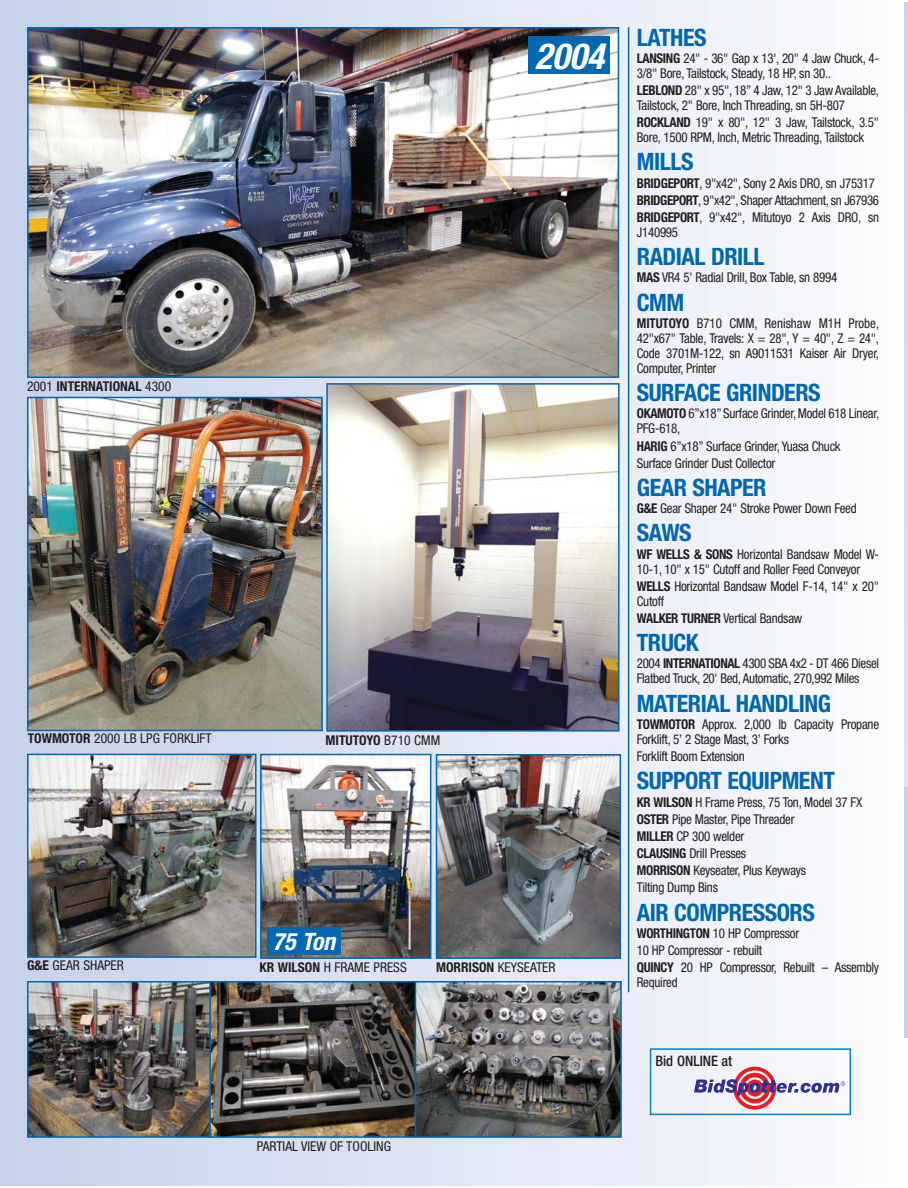
<style>
.page{position:relative;width:908px;height:1188px;background:#fff}
.page>*{position:absolute;margin:0;border:0;box-sizing:border-box;transform-origin:0 0}
.t1{font:italic 700 condensed 36px "Helvetica Neue";color:#fff}
.t2{font:700 condensed 24px "Helvetica Neue";letter-spacing:-.02em;color:#0067b1}
.t3{font:italic 700 condensed 24px "Helvetica Neue";color:#fff}
.t4{font:500 condensed 14.4px "Helvetica Neue";color:#231f20}
.t5{font:condensed 13.5px/15px "Helvetica Neue";letter-spacing:-.02em;color:#231f20;scale:.96 1}
.t6{font:condensed 13.5px "Helvetica Neue";color:#231f20}
.t7{font:700 condensed 13.5px "Helvetica Neue";color:#231f20}
.s1{font-weight:400}
.s2{font-weight:700}
</style>
<div class="page">
<div style="left:902px;top:2px;width:6px;height:923px;background:#d5dcf0"></div>
<div style="left:873px;top:788px;width:35px;height:250px;background:#c6d2eb"></div>
<div style="left:1px;top:0;width:903px;height:1186px;background:linear-gradient(to right,#c4d0ea,#fbfbfe)"></div>
<hr style="left:628px;top:27px;width:1px;height:965px;background:#0067b1">
<div style="left:650px;top:1048px;width:201px;height:67px;border:2px solid #0083c8"></div>
<div style="left:733px;top:1066px;width:44px;height:44px;border:1px solid #fff;border-radius:50%"></div>
<svg style="left:733px;top:1067px;width:43px;height:43px"></svg>
<svg style="left:737px;top:1070px;width:35px;height:36px"></svg>
<div style="left:739px;top:1073px;width:31px;height:30px;background:#ed1c24;border-radius:50%"></div>
<svg style="left:693px;top:1076px;width:153px;height:24px"></svg>
<img style="left:30px;top:30px;width:586px;height:345px">
<div style="left:27px;top:27px;width:592px;height:351px;border:2px solid #0067b1"></div>
<img style="left:30px;top:400px;width:290px;height:328px">
<div style="left:27px;top:397px;width:296px;height:334px;border:2px solid #0067b1"></div>
<img style="left:329px;top:386px;width:287px;height:343px">
<div style="left:326px;top:383px;width:293px;height:349px;border:2px solid #0067b1"></div>
<img style="left:263px;top:757px;width:165px;height:199px">
<div style="left:260px;top:754px;width:171px;height:205px;border:2px solid #0067b1"></div>
<img style="left:439px;top:757px;width:179px;height:199px">
<div style="left:436px;top:754px;width:185px;height:205px;border:2px solid #0067b1"></div>
<img style="left:30px;top:984px;width:179px;height:151px">
<div style="left:27px;top:981px;width:187px;height:157px;border:2px solid #0067b1"></div>
<img style="left:212px;top:984px;width:201px;height:151px">
<div style="left:209px;top:981px;width:207px;height:157px;border:2px solid #0067b1"></div>
<svg style="left:418px;top:984px;width:201px;height:151px;background:#6d6c6b"></svg>
<div style="left:415px;top:981px;width:207px;height:157px;border:2px solid #0067b1"></div>
<div style="left:529px;top:37px;width:81px;height:37px;background:#0067b1"></div>
<img style="left:30px;top:757px;width:223px;height:198px">
<div style="left:27px;top:754px;width:229px;height:204px;border:2px solid #0067b1"></div>
<div style="left:267px;top:927px;width:74px;height:27px;background:#0067b1"></div>
<p class="t7" style="left:27px;top:381px;width:146px"><span class="s1">2001</span> INTERNATIONAL <span class="s1">4300</span></p>
<h1 class="t1" style="left:535px;top:43px;width:77px">2004</h1>
<p class="t6" style="left:28px;top:733px;width:186px"><span class="s2">TOWMOTOR</span> 2000 LB LPG FORKLIFT</p>
<p class="t7" style="left:326px;top:735px;width:116px">MITUTOYO <span class="s1">B710 CMM</span></p>
<h2 class="t3" style="left:273px;top:932px;width:69px">75 Ton</h2>
<p class="t6" style="left:27px;top:960px;width:98px"><span class="s2">G&amp;E</span> GEAR SHAPER</p>
<p class="t6" style="left:259px;top:962px;width:149px"><span class="s2">KR WILSON</span> H FRAME PRESS</p>
<p class="t6" style="left:436px;top:962px;width:121px"><span class="s2">MORRISON</span> KEYSEATER</p>
<h2 class="t2" style="left:637px;top:28px;width:71px">LATHES</h2>
<p class="t5" style="left:637px;top:52px;width:254px"><span class="s2">LANSING</span> 24" - 36" Gap x 13', 20" 4 Jaw Chuck, 4-<br>3/8" Bore, Tailstock, Steady, 18 HP, sn 30..</p>
<p class="t5" style="left:637px;top:84px;width:254px"><span class="s2">LEBLOND</span> 28" x 95", 18” 4 Jaw, 12" 3 Jaw Available,<br>Tailstock, 2" Bore, Inch Threading, sn 5H-807</p>
<p class="t5" style="left:637px;top:116px;width:254px"><span class="s2">ROCKLAND</span> 19" x 80", 12" 3 Jaw, Tailstock, 3.5"<br>Bore, 1500 RPM, Inch, Metric Threading, Tailstock</p>
<h2 class="t2" style="left:637px;top:153px;width:58px">MILLS</h2>
<p class="t5" style="left:637px;top:175px;width:254px;line-height:17.1px"><span class="s2">BRIDGEPORT</span>, 9"x42", Sony 2 Axis DRO, sn J75317<br><span class="s2">BRIDGEPORT</span>, 9"x42", Shaper Attachment, sn J67936<br><span class="s2">BRIDGEPORT</span>, 9"x42", Mitutoyo 2 Axis DRO, sn</p>
<p class="t5" style="left:637px;top:226px;width:45px">J140995</p>
<h2 class="t2" style="left:637px;top:248px;width:129px">RADIAL DRILL</h2>
<p class="t5" style="left:637px;top:271px;width:210px"><span class="s2">MAS</span> VR4 5' Radial Drill, Box Table, sn 8994</p>
<h2 class="t2" style="left:637px;top:294px;width:49px">CMM</h2>
<p class="t5" style="left:637px;top:317px;width:254px;text-align:justify"><span class="s2">MITUTOYO</span> B710 CMM, Renishaw M1H Probe, 42"x67" Table, Travels: X = 28", Y = 40", Z = 24", Code 3701M-122, sn A9011531 Kaiser Air Dryer, Computer, Printer</p>
<h2 class="t2" style="left:637px;top:384px;width:185px">SURFACE GRINDERS</h2>
<p class="t5" style="left:637px;top:407px;width:254px"><span class="s2">OKAMOTO</span> 6”x18” Surface Grinder, Model 618 Linear,<br>PFG-618,</p>
<p class="t5" style="left:637px;top:438px;width:214px;line-height:17.1px"><span class="s2">HARIG</span> 6”x18” Surface Grinder, Yuasa Chuck<br>Surface Grinder Dust Collector</p>
<h2 class="t2" style="left:637px;top:479px;width:131px">GEAR SHAPER</h2>
<p class="t5" style="left:637px;top:502px;width:231px"><span class="s2">G&amp;E</span> Gear Shaper 24" Stroke Power Down Feed</p>
<h2 class="t2" style="left:637px;top:524px;width:56px">SAWS</h2>
<p class="t5" style="left:637px;top:548px;width:254px"><span class="s2">WF WELLS &amp; SONS</span> Horizontal Bandsaw Model W-<br>10-1, 10" x 15" Cutoff and Roller Feed Conveyor</p>
<p class="t5" style="left:637px;top:580px;width:254px"><span class="s2">WELLS</span> Horizontal Bandsaw Model F-14, 14" x 20"<br>Cutoff</p>
<p class="t5" style="left:637px;top:612px;width:174px"><span class="s2">WALKER TURNER</span> Vertical Bandsaw</p>
<h2 class="t2" style="left:637px;top:634px;width:63px">TRUCK</h2>
<p class="t5" style="left:637px;top:657px;width:254px">2004 <span class="s2">INTERNATIONAL</span> 4300 SBA 4x2 - DT 466 Diesel<br>Flatbed Truck, 20' Bed, Automatic, 270,992 Miles</p>
<h2 class="t2" style="left:637px;top:695px;width:196px">MATERIAL HANDLING</h2>
<p class="t5" style="left:637px;top:718px;width:254px"><span class="s2">TOWMOTOR</span> Approx. 2,000 lb Capacity Propane<br>Forklift, 5’ 2 Stage Mast, 3’ Forks</p>
<p class="t5" style="left:637px;top:750px;width:114px">Forklift Boom Extension</p>
<h2 class="t2" style="left:637px;top:772px;width:200px">SUPPORT EQUIPMENT</h2>
<p class="t5" style="left:637px;top:794px;width:236px;line-height:17.1px"><span class="s2">KR WILSON</span> H Frame Press, 75 Ton, Model 37 FX<br><span class="s2">OSTER</span> Pipe Master, Pipe Threader<br><span class="s2">MILLER</span> CP 300 welder<br><span class="s2">CLAUSING</span> Drill Presses<br><span class="s2">MORRISON</span> Keyseater, Plus Keyways<br>Tilting Dump Bins</p>
<h2 class="t2" style="left:637px;top:904px;width:180px">AIR COMPRESSORS</h2>
<p class="t5" style="left:637px;top:926px;width:254px;line-height:17.1px"><span class="s2">WORTHINGTON</span> 10 HP Compressor<br>10 HP Compressor - rebuilt<br><span class="s2">QUINCY</span> 20 HP Compressor, Rebuilt – Assembly</p>
<p class="t5" style="left:637px;top:976px;width:44px">Required</p>
<p class="t4" style="left:655px;top:1056px;width:78px">Bid ONLINE at</p>
<p class="t6" style="left:257px;top:1141px;width:136px">PARTIAL VIEW OF TOOLING</p>
</div>
